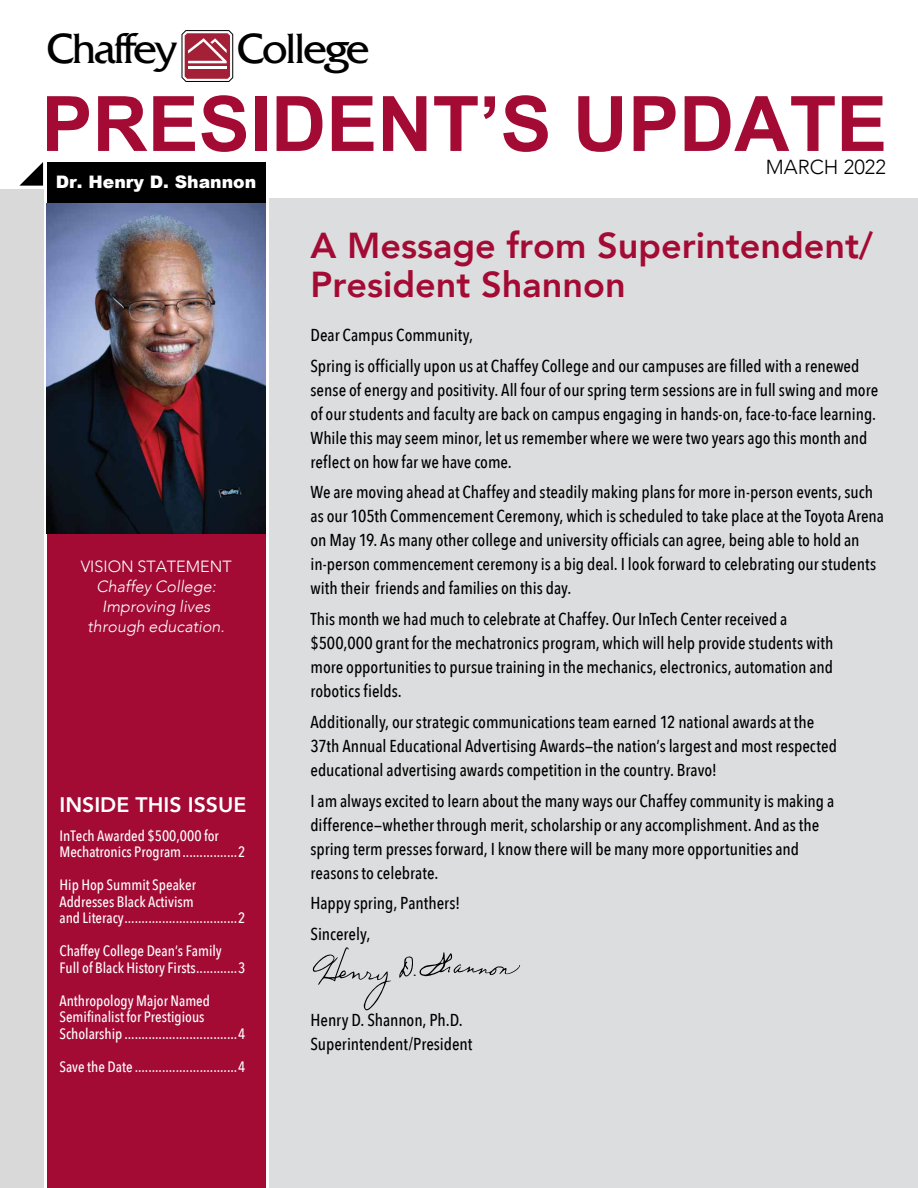
<style>
.page{position:relative;width:918px;height:1188px;background:#fff}
.page>*{position:absolute;margin:0;border:0;box-sizing:border-box;transform-origin:0 0}
.t1{font:700 76.5px "Arial";color:#a30b35}
.t2{font:44.25px "Friz Chaffey";letter-spacing:-.035em;color:#000}
.t3{font:800 36px "Avenir";color:#a30b35}
.t4{font:800 21px "Avenir";color:#fff}
.t5{font:300 20.25px "Avenir";color:#000}
.Prez_-_Body_Copy{font:500 17.25px/24px "Avenir Next Condensed";color:#000}
.t6{font:900 17.25px "Arial";color:#fff}
.t7{font:italic 300 16.2px "Avenir";color:#fff}
.t8{font:300 16.2px "Avenir";color:#fff}
.t9{font:500 15px/16.5px "Avenir Next Condensed";color:#fff}
</style>
<div class="page">
<div style="left:269px;top:198px;width:649px;height:990px;background:#dcddde"></div>
<div style="left:0;top:189px;width:43px;height:999px;background:#d9d9d9"></div>
<div style="left:47px;top:162px;width:219px;height:52px;background:#000"></div>
<svg style="left:313px;top:947px;width:78px;height:63px"></svg>
<svg style="left:399px;top:952px;width:121px;height:26px"></svg>
<div style="left:47px;top:209px;width:219px;height:979px;background:#a30b35"></div>
<svg style="left:19px;top:162px;width:24px;height:24px"></svg>
<img style="left:47px;top:204px;width:219px;height:330px">
<svg style="left:181px;top:30px;width:53px;height:52px"></svg>
<p class="t2" style="left:47px;top:24px;width:132px">Chaffey</p>
<p class="t2" style="left:238px;top:24px;width:133px">College</p>
<p class="t1" style="left:41px;top:74px;width:847px">PRESIDENT’S UPDATE</p>
<p class="t5" style="left:766px;top:155px;width:122px">MARCH 2022</p>
<p class="t6" style="left:56px;top:170px;width:202px">Dr. Henry D. Shannon</p>
<p class="t8" style="left:81px;top:556px;width:153px">VISION STATEMENT</p>
<p class="t7" style="left:96px;top:577px;width:121px">Chaffey College:</p>
<p class="t7" style="left:102px;top:597px;width:110px">Improving lives</p>
<p class="t7" style="left:88px;top:617px;width:139px">through education.</p>
<p class="t4" style="left:59px;top:788px;width:188px">INSIDE THIS ISSUE</p>
<p class="t9" style="left:59px;top:827px;width:188px">InTech Awarded $500,000 for<br>Mechatronics Program................2</p>
<p class="t9" style="left:59px;top:877px;width:188px">Hip Hop Summit Speaker<br>Addresses Black Activism<br>and Literacy.................................2</p>
<p class="t9" style="left:59px;top:943px;width:188px">Chaffey College Dean’s Family<br>Full of Black History Firsts............3</p>
<p class="t9" style="left:59px;top:992px;width:188px">Anthropology Major Named<br>Semifinalist for Prestigious<br>Scholarship .................................4</p>
<p class="t9" style="left:59px;top:1058px;width:188px">Save the Date ..............................4</p>
<p class="t3" style="left:310px;top:217px;width:564px">A Message from Superintendent/</p>
<p class="t3" style="left:310px;top:256px;width:317px">President Shannon</p>
<p class="Prez_-_Body_Copy" style="left:310px;top:323px;width:164px">Dear Campus Community,</p>
<p class="Prez_-_Body_Copy" style="left:310px;top:354px;width:569px">Spring is officially upon us at Chaffey College and our campuses are filled with a renewed sense of energy and positivity. All four of our spring term sessions are in full swing and more of our students and faculty are back on campus engaging in hands-on, face-to-face learning.<br>While this may seem minor, let us remember where we were two years ago this month and reflect on how far we have come.</p>
<p class="Prez_-_Body_Copy" style="left:310px;top:480px;width:575px">We are moving ahead at Chaffey and steadily making plans for more in-person events, such as our 105th Commencement Ceremony, which is scheduled to take place at the Toyota Arena on May 19. As many other college and university officials can agree, being able to hold an in-person commencement ceremony is a big deal. I look forward to celebrating our students with their friends and families on this day.</p>
<p class="Prez_-_Body_Copy" style="left:310px;top:607px;width:524px">This month we had much to celebrate at Chaffey. Our InTech Center received a $500,000 grant for the mechatronics program, which will help provide students with more opportunities to pursue training in the mechanics, electronics, automation and robotics fields.</p>
<p class="Prez_-_Body_Copy" style="left:310px;top:710px;width:528px">Additionally, our strategic communications team earned 12 national awards at the<br>37th Annual Educational Advertising Awards—the nation’s largest and most respected educational advertising awards competition in the country. Bravo!</p>
<p class="Prez_-_Body_Copy" style="left:310px;top:789px;width:525px">I am always excited to learn about the many ways our Chaffey community is making a difference—whether through merit, scholarship or any accomplishment. And as the spring term presses forward, I know there will be many more opportunities and reasons to celebrate.</p>
<p class="Prez_-_Body_Copy" style="left:310px;top:891px;width:151px">Happy spring, Panthers!</p>
<p class="Prez_-_Body_Copy" style="left:310px;top:922px;width:61px">Sincerely,</p>
<p class="Prez_-_Body_Copy" style="left:310px;top:1008px;width:164px">Henry D. Shannon, Ph.D.<br>Superintendent/President</p>
</div>
